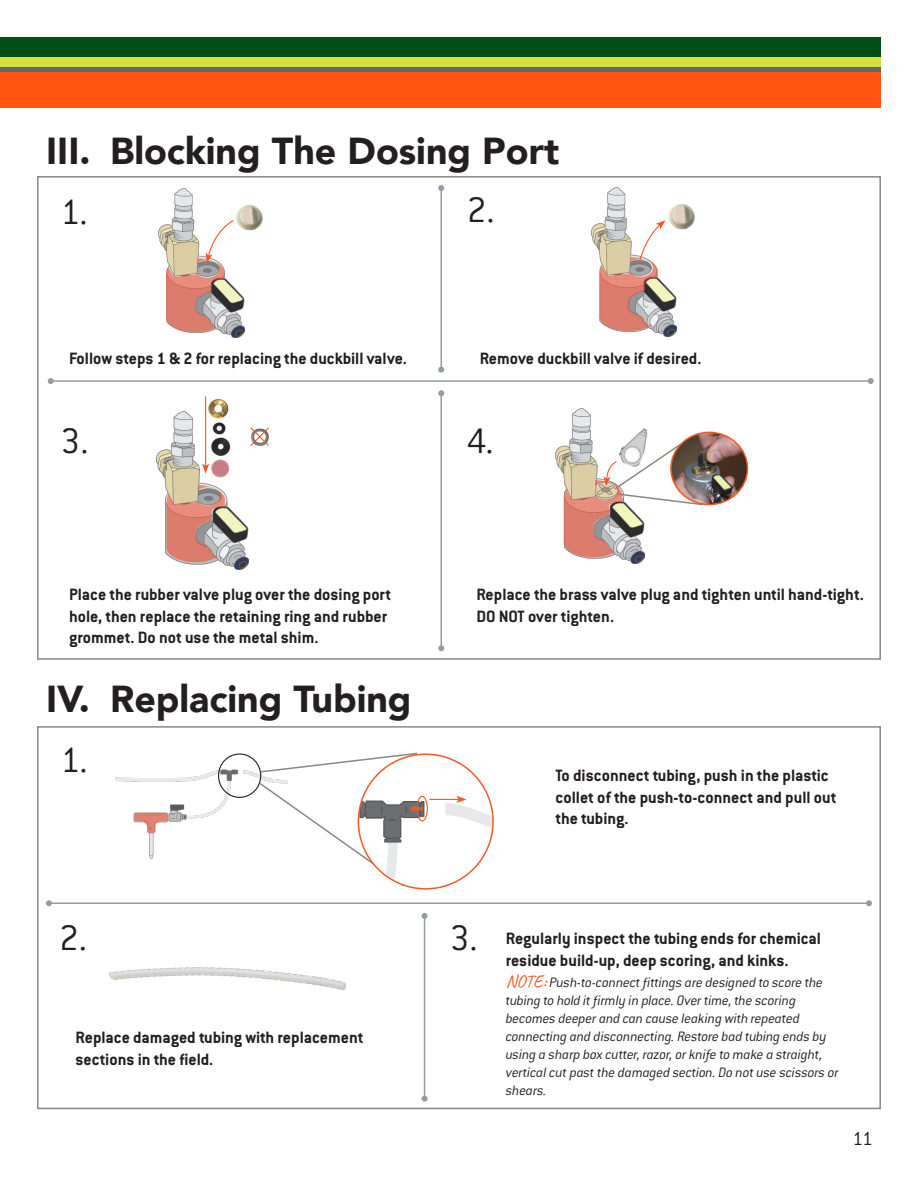
<style>
.page{position:relative;width:918px;height:1188px;background:#fff}
.page>*{position:absolute;margin:0;border:0;box-sizing:border-box;transform-origin:0 0}
.t1{font:300 39px "Conduit ITC Std";color:#231f20}
.t2{font:900 37.5px "Avenir";color:#231f20}
.t3{font:300 21px "Conduit ITC Std";color:#231f20}
.t4{font:700 18px/21.6px "Conduit ITC Std";color:#231f20}
.t5{font:italic 300 15px/18px "Conduit ITC Std";letter-spacing:-.015em;color:#231f20}
.s1{font-family:"Caveat";font-weight:400;font-style:normal;font-size:18px;color:#f15a27}
</style>
<div class="page">
<div style="left:0;top:37px;width:881px;height:60px;background:#034e17"></div>
<div style="left:0;top:60px;width:881px;height:48px;background:#f51"></div>
<div style="left:0;top:57px;width:881px;height:15px;background:#656668"></div>
<div style="left:0;top:57px;width:881px;height:10px;background:#d6e043"></div>
<img style="left:244px;top:205px;width:19px;height:26px">
<img style="left:159px;top:189px;width:85px;height:148px">
<img style="left:677px;top:204px;width:18px;height:26px">
<img style="left:591px;top:188px;width:86px;height:149px">
<img style="left:208px;top:398px;width:21px;height:13px">
<img style="left:157px;top:411px;width:91px;height:159px">
<hr style="left:205px;top:397px;width:1px;height:69px;background:#f15a27">
<svg style="left:202px;top:464px;width:7px;height:10px"></svg>
<img style="left:555px;top:408px;width:89px;height:155px">
<img style="left:617px;top:423px;width:31px;height:14px">
<img style="left:689px;top:432px;width:58px;height:73px">
<hr style="left:441px;top:188px;width:1px;height:182px;background:#949ca1">
<svg style="left:438px;top:185px;width:6px;height:6px"></svg>
<svg style="left:438px;top:367px;width:6px;height:6px"></svg>
<hr style="left:51px;top:380px;width:820px;height:2px;background:#949ca1">
<svg style="left:48px;top:378px;width:6px;height:6px"></svg>
<svg style="left:868px;top:378px;width:6px;height:6px"></svg>
<hr style="left:441px;top:393px;width:1px;height:255px;background:#949ca1">
<svg style="left:438px;top:390px;width:6px;height:6px"></svg>
<svg style="left:438px;top:645px;width:6px;height:6px"></svg>
<img style="left:116px;top:768px;width:171px;height:91px">
<div style="left:218px;top:753px;width:43px;height:45px;border:1px solid #231f20;border-radius:50%"></div>
<svg style="left:260px;top:752px;width:158px;height:21px"></svg>
<div style="left:358px;top:754px;width:135px;height:135px;background:#fff;border-radius:50%"></div>
<img style="left:411px;top:795px;width:82px;height:94px">
<div style="left:417px;top:796px;width:11px;height:26px;border:1px solid #f15a27;border-radius:50%"></div>
<svg style="left:258px;top:782px;width:165px;height:106px"></svg>
<svg style="left:430px;top:796px;width:36px;height:7px"></svg>
<hr style="left:49px;top:902px;width:820px;height:2px;background:#949ca1">
<svg style="left:46px;top:900px;width:6px;height:6px"></svg>
<svg style="left:866px;top:900px;width:6px;height:6px"></svg>
<hr style="left:424px;top:916px;width:1px;height:183px;background:#949ca1">
<svg style="left:422px;top:913px;width:6px;height:6px"></svg>
<svg style="left:422px;top:1096px;width:6px;height:6px"></svg>
<img style="left:108px;top:967px;width:238px;height:24px">
<img style="left:209px;top:437px;width:23px;height:21px">
<div style="left:212px;top:460px;width:17px;height:17px;background:#c77c86;border-radius:50%"></div>
<div style="left:211px;top:460px;width:18px;height:17px;border:1px solid #d3949f;border-radius:50%"></div>
<svg style="left:250px;top:427px;width:19px;height:19px"></svg>
<svg style="left:166px;top:220px;width:68px;height:112px"></svg>
<svg style="left:599px;top:220px;width:67px;height:111px"></svg>
<svg style="left:564px;top:437px;width:140px;height:120px"></svg>
<svg style="left:166px;top:485px;width:59px;height:77px;background:#ca978a"></svg>
<svg style="left:134px;top:813px;width:34px;height:20px"></svg>
<h2 class="t2" style="left:46px;top:135px;width:515px">III. Blocking The Dosing Port</h2>
<h1 class="t1" style="left:61px;top:196px;width:29px">1.</h1>
<h1 class="t1" style="left:467px;top:193px;width:30px">2.</h1>
<p class="t4" style="left:69px;top:349px;width:339px">Follow steps 1 &amp; 2 for replacing the duckbill valve.</p>
<p class="t4" style="left:480px;top:349px;width:223px">Remove duckbill valve if desired.</p>
<h1 class="t1" style="left:61px;top:424px;width:30px">3.</h1>
<h1 class="t1" style="left:467px;top:424px;width:29px">4.</h1>
<p class="t4" style="left:69px;top:585px;width:324px">Place the rubber valve plug over the dosing port hole, then replace the retaining ring and rubber grommet. Do not use the metal shim.</p>
<p class="t4" style="left:476px;top:585px;width:389px">Replace the brass valve plug and tighten until hand-tight.<br>DO NOT over tighten.</p>
<h2 class="t2" style="left:46px;top:683px;width:367px">IV. Replacing Tubing</h2>
<h1 class="t1" style="left:61px;top:743px;width:29px">1.</h1>
<p class="t4" style="left:556px;top:766px;width:282px">To disconnect tubing, push in the plastic collet of the push-to-connect and pull out the tubing.</p>
<h1 class="t1" style="left:59px;top:922px;width:30px">2.</h1>
<h1 class="t1" style="left:450px;top:922px;width:30px">3.</h1>
<p class="t4" style="left:76px;top:1028px;width:290px">Replace damaged tubing with replacement sections in the field.</p>
<p class="t4" style="left:506px;top:929px;width:317px">Regularly inspect the tubing ends for chemical residue build-up, deep scoring, and kinks.</p>
<p class="t5" style="left:506px;top:975px;width:335px"><span class="s1">NOTE:</span> Push-to-connect fittings are designed to score the tubing to hold it firmly in place. Over time, the scoring becomes deeper and can cause leaking with repeated connecting and disconnecting. Restore bad tubing ends by using a sharp box cutter, razor, or knife to make a straight, vertical cut past the damaged section. Do not use scissors or shears.</p>
<p class="t3" style="left:853px;top:1130px;width:22px">11</p>
</div>
